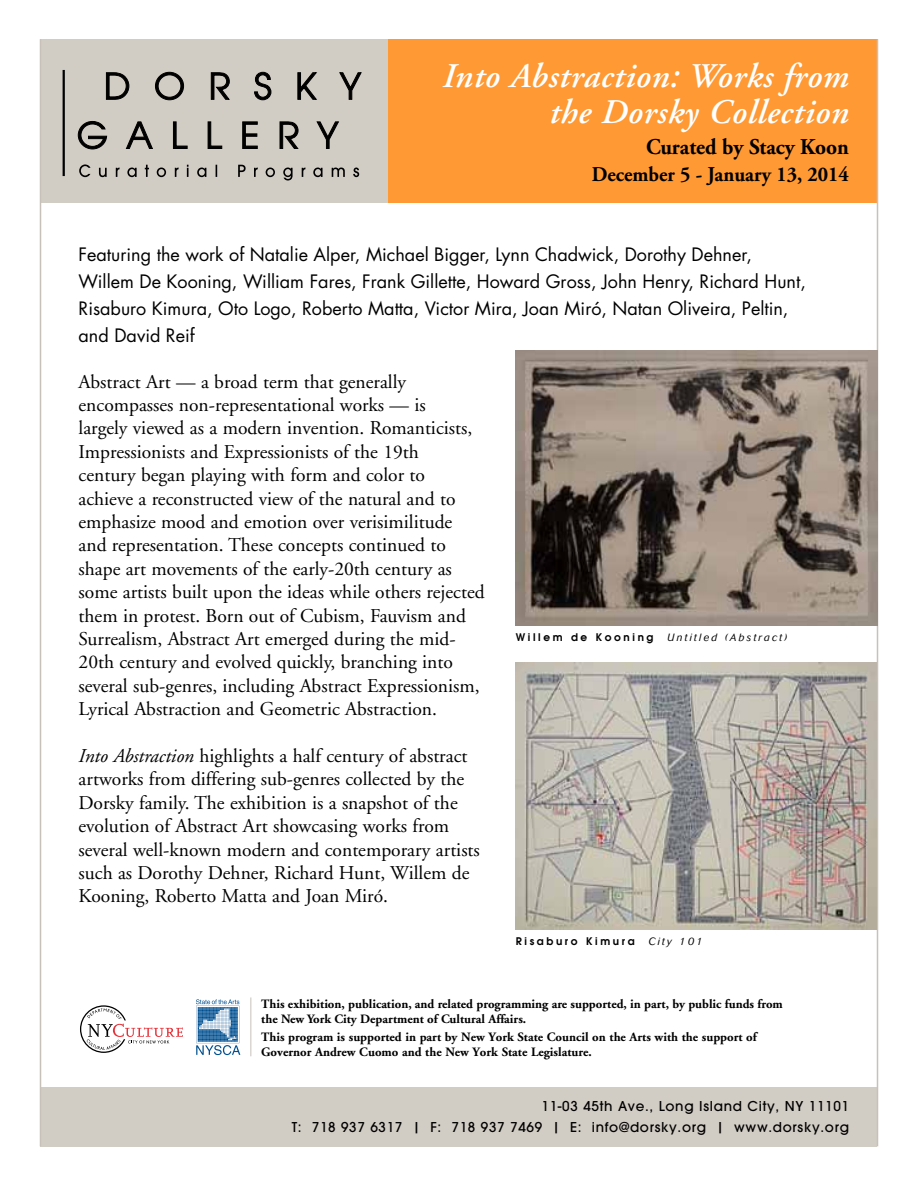
<style>
.page{position:relative;width:918px;height:1188px;background:#fff}
.page>*{position:absolute;margin:0;border:0;box-sizing:border-box;transform-origin:0 0}
.t1{font:italic 600 34.5px/36px "Adobe Garamond";letter-spacing:.02em;color:#fff;text-align:right}
.t2{font:700 22.5px "Adobe Garamond";color:#000;scale:.95 1}
.t3{font:700 21px "Adobe Garamond";color:#000;scale:.95 1}
.t4{font:19.5px/23.4px "Adobe Garamond";color:#000}
.t5{font:18px/27px "Futura";color:#000}
.t6{font:500 13.5px/21px "Avant Garde";letter-spacing:.05em;color:#000;text-align:right}
.t7{font:700 12.75px/14.5px "Adobe Garamond";color:#000}
.t8{font:600 10.5px "Avant Garde";letter-spacing:.25em;color:#000}
.t9{font:italic 300 10.5px "Cosmos";letter-spacing:.2em;color:#000}
.s1{font-style:italic}
</style>
<div class="page">
<div style="left:388px;top:39px;width:490px;height:163px;background:#f93"></div>
<div style="left:40px;top:39px;width:348px;height:163px;background:#d1ccc4"></div>
<div style="left:40px;top:1087px;width:838px;height:60px;background:#d1ccc4"></div>
<svg style="left:106px;top:72px;width:256px;height:28px"></svg>
<svg style="left:78px;top:121px;width:261px;height:28px"></svg>
<svg style="left:79px;top:164px;width:280px;height:17px"></svg>
<hr style="left:63px;top:70px;width:2px;height:106px;background:#000">
<svg style="left:196px;top:999px;width:44px;height:56px"></svg>
<svg style="left:80px;top:1005px;width:103px;height:48px"></svg>
<hr style="left:250px;top:997px;width:1px;height:59px;background:#c7c1b9">
<hr style="left:40px;top:39px;width:1px;height:1107px;background:#c7c1b9">
<hr style="left:877px;top:39px;width:1px;height:1107px;background:#c7c1b9">
<img style="left:516px;top:351px;width:362px;height:275px">
<img style="left:516px;top:662px;width:361px;height:267px">
<h1 class="t1" style="left:443px;top:59px;width:408px">Into Abstraction: Works from the Dorsky Collection</h1>
<p class="t2" style="left:646px;top:135px;width:215px">Curated by Stacy Koon</p>
<p class="t3" style="left:592px;top:163px;width:272px">December 5 - January 13, 2014</p>
<p class="t5" style="left:79px;top:241px;width:729px">Featuring the work of Natalie Alper, Michael Bigger, Lynn Chadwick, Dorothy Dehner, Willem De Kooning, William Fares, Frank Gillette, Howard Gross, John Henry, Richard Hunt, Risaburo Kimura, Oto Logo, Roberto Matta, Victor Mira, Joan Miró, Natan Oliveira, Peltin, and David Reif</p>
<p class="t4" style="left:79px;top:370px;width:408px">Abstract Art — a broad term that generally encompasses non-representational works — is<br>largely viewed as a modern invention. Romanticists, Impressionists and Expressionists of the 19th<br>century began playing with form and color to<br>achieve a reconstructed view of the natural and to emphasize mood and emotion over verisimilitude and representation. These concepts continued to shape art movements of the early-20th century as some artists built upon the ideas while others rejected them in protest. Born out of Cubism, Fauvism and Surrealism, Abstract Art emerged during the mid-20th century and evolved quickly, branching into several sub-genres, including Abstract Expressionism, Lyrical Abstraction and Geometric Abstraction.</p>
<p class="t4" style="left:79px;top:745px;width:403px"><span class="s1">Into Abstraction</span> highlights a half century of abstract artworks from differing sub-genres collected by the Dorsky family. The exhibition is a snapshot of the evolution of Abstract Art showcasing works from several well-known modern and contemporary artists such as Dorothy Dehner, Richard Hunt, Willem de Kooning, Roberto Matta and Joan Miró.</p>
<p class="t8" style="left:516px;top:631px;width:139px">Willem de Kooning</p>
<p class="t9" style="left:667px;top:632px;width:122px">Untitled (Abstract)</p>
<p class="t8" style="left:516px;top:934px;width:120px">Risaburo Kimura</p>
<p class="t9" style="left:649px;top:936px;width:56px">City 101</p>
<p class="t7" style="left:261px;top:997px;width:523px">This exhibition, publication, and related programming are supported, in part, by public funds from the New York City Department of Cultural Affairs.</p>
<p class="t7" style="left:261px;top:1030px;width:497px">This program is supported in part by New York State Council on the Arts with the support of<br>Governor Andrew Cuomo and the New York State Legislature.</p>
<p class="t6" style="left:292px;top:1096px;width:559px">11-03 45th Ave., Long Island City, NY 11101<br>T: 718 937 6317 | F: 718 937 7469 | E: info@dorsky.org | www.dorsky.org</p>
</div>
